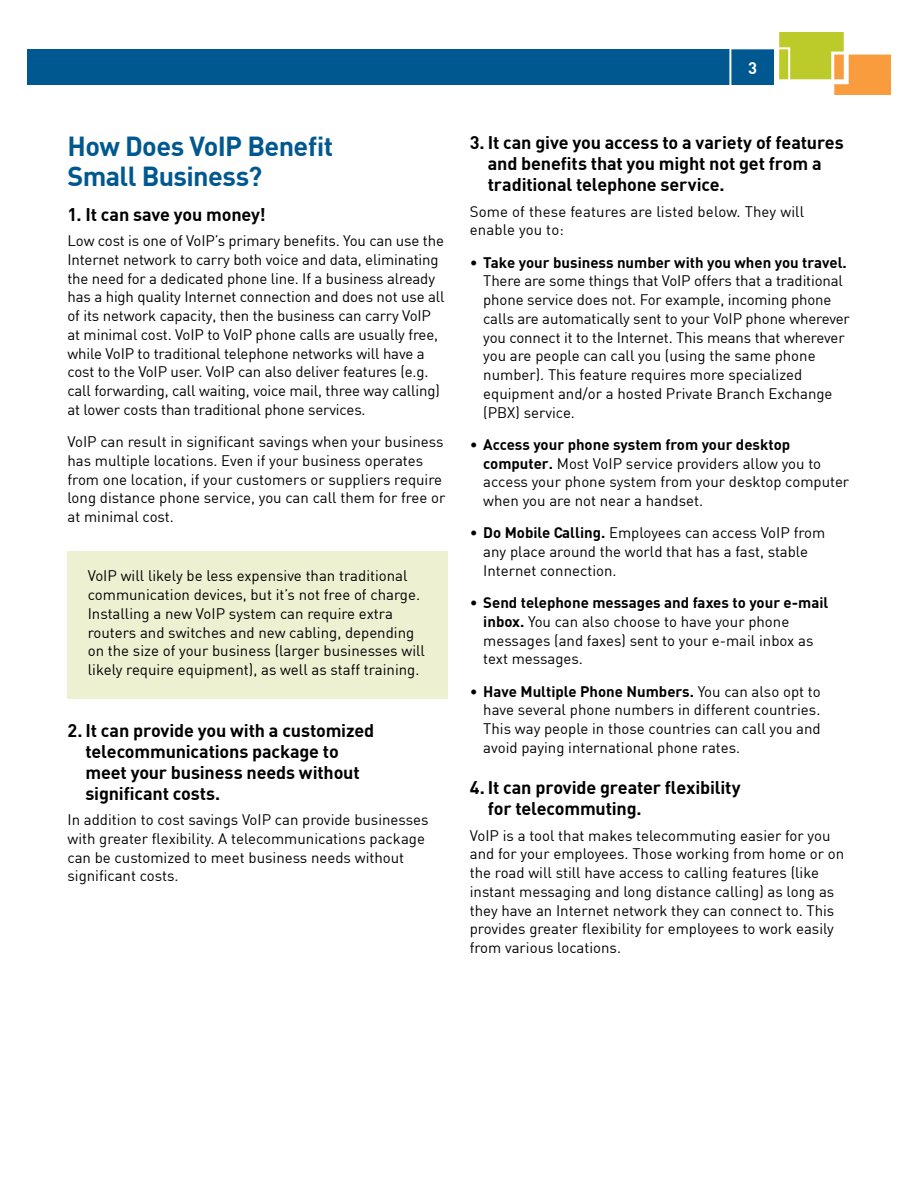
<style>
.page{position:relative;width:918px;height:1188px;background:#fff}
.page>*{position:absolute;margin:0;border:0;box-sizing:border-box;transform-origin:0 0}
.t1{font:700 27px/30px "DIN";letter-spacing:-.025em;color:#005890}
.t2{font:700 18px/21px "DIN";letter-spacing:-.01em;color:#000}
.t3{font:700 16.5px "DIN";color:#fff}
.Body{font:15px/18.8px "DIN";letter-spacing:-.005em;color:#000}
.Sidebar_body{font:15px/18.8px "DIN";color:#000}
.s1{font-weight:700}
</style>
<div class="page">
<div style="left:27px;top:50px;width:747px;height:35px;background:#005890"></div>
<div style="left:67px;top:551px;width:380px;height:147px;background:#edf0d1"></div>
<svg style="left:729px;top:32px;width:162px;height:63px"></svg>
<p class="t3" style="left:748px;top:57px;width:10px">3</p>
<h2 class="t1" style="left:68px;top:130px;width:267px">How Does VoIP Benefit<br>Small Business?</h2>
<p class="t2" style="left:68px;top:203px;width:200px">1. It can save you money!</p>
<p class="Body" style="left:68px;top:231px;width:379px">Low cost is one of VoIP’s primary benefits. You can use the Internet network to carry both voice and data, eliminating the need for a dedicated phone line. If a business already has a high quality Internet connection and does not use all of its network capacity, then the business can carry VoIP at minimal cost. VoIP to VoIP phone calls are usually free, while VoIP to traditional telephone networks will have a cost to the VoIP user. VoIP can also deliver features (e.g. call forwarding, call waiting, voice mail, three way calling) at lower costs than traditional phone services.</p>
<p class="Body" style="left:68px;top:432px;width:380px">VoIP can result in significant savings when your business has multiple locations. Even if your business operates from one location, if your customers or suppliers require long distance phone service, you can call them for free or at minimal cost.</p>
<p class="Sidebar_body" style="left:88px;top:566px;width:339px">VoIP will likely be less expensive than traditional communication devices, but it’s not free of charge.<br>Installing a new VoIP system can require extra routers and switches and new cabling, depending on the size of your business (larger businesses will likely require equipment), as well as staff training.</p>
<p class="t2" style="left:86px;top:719px;width:290px;text-indent:-18px">2. It can provide you with a customized telecommunications package to meet your business needs without significant costs.</p>
<p class="Body" style="left:68px;top:810px;width:363px">In addition to cost savings VoIP can provide businesses with greater flexibility. A telecommunications package can be customized to meet business needs without significant costs.</p>
<p class="t2" style="left:488px;top:131px;width:358px;text-indent:-18px">3. It can give you access to a variety of features and benefits that you might not get from a traditional telephone service.</p>
<p class="Body" style="left:470px;top:201px;width:336px">Some of these features are listed below. They will enable you to:</p>
<p class="Body" style="left:483px;top:252px;width:368px;text-indent:-14px">• <span class="s1">Take your business number with you when you travel.<br></span>There are some things that VoIP offers that a traditional phone service does not. For example, incoming phone calls are automatically sent to your VoIP phone wherever you connect it to the Internet. This means that wherever you are people can call you (using the same phone number). This feature requires more specialized equipment and/or a hosted Private Branch Exchange (PBX) service.</p>
<p class="Body" style="left:483px;top:435px;width:367px;text-indent:-14px">• <span class="s1">Access your phone system from your desktop computer.</span> Most VoIP service providers allow you to access your phone system from your desktop computer when you are not near a handset.</p>
<p class="Body" style="left:483px;top:523px;width:344px;text-indent:-14px">• <span class="s1">Do Mobile Calling.</span> Employees can access VoIP from any place around the world that has a fast, stable<br>Internet connection.</p>
<p class="Body" style="left:483px;top:593px;width:347px;text-indent:-14px">• <span class="s1">Send telephone messages and faxes to your e-mail inbox.</span> You can also choose to have your phone messages (and faxes) sent to your e-mail inbox as text messages.</p>
<p class="Body" style="left:483px;top:681px;width:339px;text-align:justify;text-indent:-14px">• <span class="s1">Have Multiple Phone Numbers.</span> You can also opt to have several phone numbers in different countries.<br>This way people in those countries can call you and avoid paying international phone rates.</p>
<p class="t2" style="left:488px;top:776px;width:255px;text-indent:-18px">4. It can provide greater flexibility for telecommuting.</p>
<p class="Body" style="left:470px;top:825px;width:376px">VoIP is a tool that makes telecommuting easier for you and for your employees. Those working from home or on the road will still have access to calling features (like instant messaging and long distance calling) as long as they have an Internet network they can connect to. This provides greater flexibility for employees to work easily from various locations.</p>
</div>
